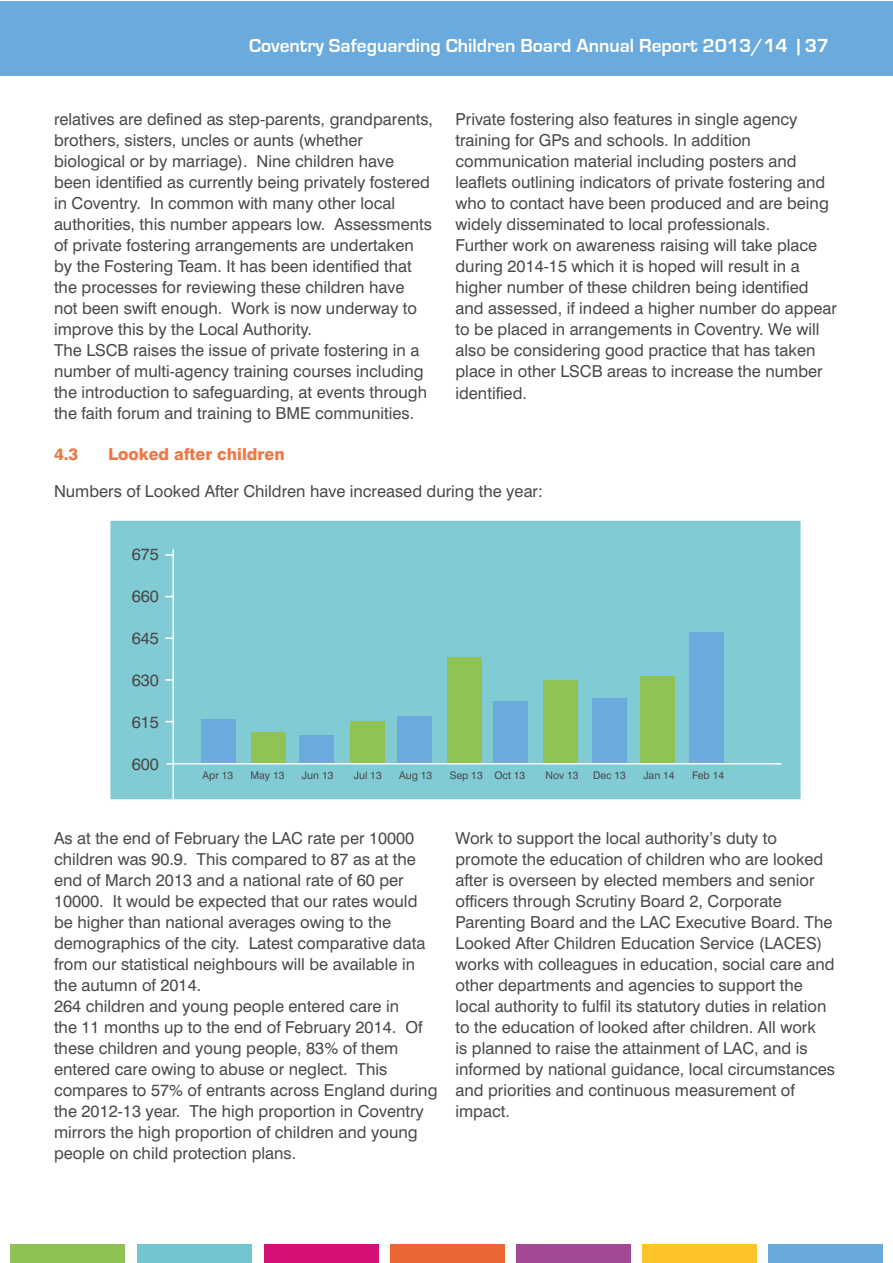
<style>
.page{position:relative;width:893px;height:1263px;background:#fff}
.page>*{position:absolute;margin:0;border:0;box-sizing:border-box;transform-origin:0 0}
.t1{font:700 19.5px "Eurostile";color:#fff}
.t2{font:16.5px/21px "Swiss 721 BT";color:#4a4a49}
.t3{font:800 16.5px "Swiss 721 BT";color:#ef7744}
.t4{font:10.5px "Swiss 721 BT";color:#4a4a49}
</style>
<div class="page">
<div style="left:0;top:1px;width:892px;height:75px;background:#6aaadc"></div>
<div style="left:10px;top:1244px;width:115px;height:19px;background:#8fc154"></div>
<div style="left:137px;top:1244px;width:115px;height:19px;background:#71c6cf"></div>
<div style="left:264px;top:1244px;width:115px;height:19px;background:#d50f76"></div>
<div style="left:390px;top:1244px;width:115px;height:19px;background:#eb6634"></div>
<div style="left:516px;top:1244px;width:114px;height:19px;background:#a24895"></div>
<div style="left:642px;top:1244px;width:115px;height:19px;background:#fdc329"></div>
<div style="left:768px;top:1244px;width:115px;height:19px;background:#68aadc"></div>
<div style="left:109px;top:519px;width:693px;height:282px;background:#81cbd4;border:2px solid #fff"></div>
<hr style="left:172px;top:549px;width:2px;height:256px;background:#fff">
<div style="left:201px;top:719px;width:35px;height:45px;background:#6aaadc"></div>
<div style="left:251px;top:732px;width:35px;height:32px;background:#91c254"></div>
<div style="left:299px;top:735px;width:35px;height:29px;background:#6aaadc"></div>
<div style="left:350px;top:722px;width:35px;height:42px;background:#91c254"></div>
<div style="left:397px;top:716px;width:34px;height:48px;background:#6aaadc"></div>
<div style="left:447px;top:657px;width:34px;height:107px;background:#91c254"></div>
<div style="left:493px;top:701px;width:35px;height:63px;background:#6aaadc"></div>
<div style="left:543px;top:680px;width:35px;height:84px;background:#91c254"></div>
<div style="left:593px;top:698px;width:34px;height:66px;background:#6aaadc"></div>
<div style="left:640px;top:676px;width:35px;height:88px;background:#91c254"></div>
<div style="left:689px;top:632px;width:34px;height:132px;background:#6aaadc"></div>
<svg style="left:165px;top:554px;width:8px;height:2px"></svg>
<svg style="left:165px;top:637px;width:8px;height:2px"></svg>
<svg style="left:165px;top:679px;width:8px;height:2px"></svg>
<hr style="left:167px;top:763px;width:614px;height:1px;background:#fff">
<p class="t1" style="left:249px;top:37px;width:582px">Coventry Safeguarding Children Board Annual Report 2013/14 | 37</p>
<p class="t2" style="left:54px;top:109px;width:381px">relatives are defined as step-parents, grandparents, brothers, sisters, uncles or aunts (whether biological or by marriage). Nine children have been identified as currently being privately fostered in Coventry. In common with many other local authorities, this number appears low. Assessments of private fostering arrangements are undertaken by the Fostering Team. It has been identified that the processes for reviewing these children have<br>not been swift enough. Work is now underway to improve this by the Local Authority.<br>The LSCB raises the issue of private fostering in a number of multi-agency training courses including the introduction to safeguarding, at events through the faith forum and training to BME communities.</p>
<p class="t2" style="left:455px;top:109px;width:383px">Private fostering also features in single agency training for GPs and schools. In addition communication material including posters and leaflets outlining indicators of private fostering and who to contact have been produced and are being widely disseminated to local professionals.<br>Further work on awareness raising will take place during 2014-15 which it is hoped will result in a higher number of these children being identified and assessed, if indeed a higher number do appear to be placed in arrangements in Coventry. We will also be considering good practice that has taken place in other LSCB areas to increase the number identified.</p>
<p class="t3" style="left:54px;top:444px;width:26px">4.3</p>
<p class="t3" style="left:108px;top:444px;width:178px">Looked after children</p>
<p class="t2" style="left:54px;top:481px;width:490px">Numbers of Looked After Children have increased during the year:</p>
<p class="t2" style="left:132px;top:543px;width:29px">675</p>
<p class="t2" style="left:132px;top:585px;width:29px">660</p>
<p class="t2" style="left:132px;top:627px;width:29px">645</p>
<p class="t2" style="left:132px;top:669px;width:29px">630</p>
<p class="t2" style="left:132px;top:711px;width:29px">615</p>
<p class="t2" style="left:132px;top:753px;width:29px">600</p>
<p class="t4" style="left:202px;top:768px;width:32px">Apr 13</p>
<p class="t4" style="left:251px;top:768px;width:36px">May 13</p>
<p class="t4" style="left:302px;top:768px;width:33px">Jun 13</p>
<p class="t4" style="left:354px;top:768px;width:30px">Jul 13</p>
<p class="t4" style="left:399px;top:768px;width:35px">Aug 13</p>
<p class="t4" style="left:450px;top:768px;width:77px">Sep 13 Oct 13</p>
<p class="t4" style="left:545px;top:768px;width:35px">Nov 13</p>
<p class="t4" style="left:593px;top:768px;width:35px">Dec 13</p>
<p class="t4" style="left:643px;top:768px;width:33px">Jan 14</p>
<p class="t4" style="left:692px;top:768px;width:34px">Feb 14</p>
<p class="t2" style="left:54px;top:827px;width:385px">As at the end of February the LAC rate per 10000 children was 90.9. This compared to 87 as at the end of March 2013 and a national rate of 60 per 10000. It would be expected that our rates would be higher than national averages owing to the demographics of the city. Latest comparative data from our statistical neighbours will be available in the autumn of 2014.<br>264 children and young people entered care in<br>the 11 months up to the end of February 2014. Of these children and young people, 83% of them entered care owing to abuse or neglect. This compares to 57% of entrants across England during the 2012-13 year. The high proportion in Coventry mirrors the high proportion of children and young people on child protection plans.</p>
<p class="t2" style="left:455px;top:828px;width:381px">Work to support the local authority’s duty to promote the education of children who are looked after is overseen by elected members and senior officers through Scrutiny Board 2, Corporate Parenting Board and the LAC Executive Board. The Looked After Children Education Service (LACES) works with colleagues in education, social care and other departments and agencies to support the local authority to fulfil its statutory duties in relation to the education of looked after children. All work<br>is planned to raise the attainment of LAC, and is informed by national guidance, local circumstances and priorities and continuous measurement of impact.</p>
</div>
